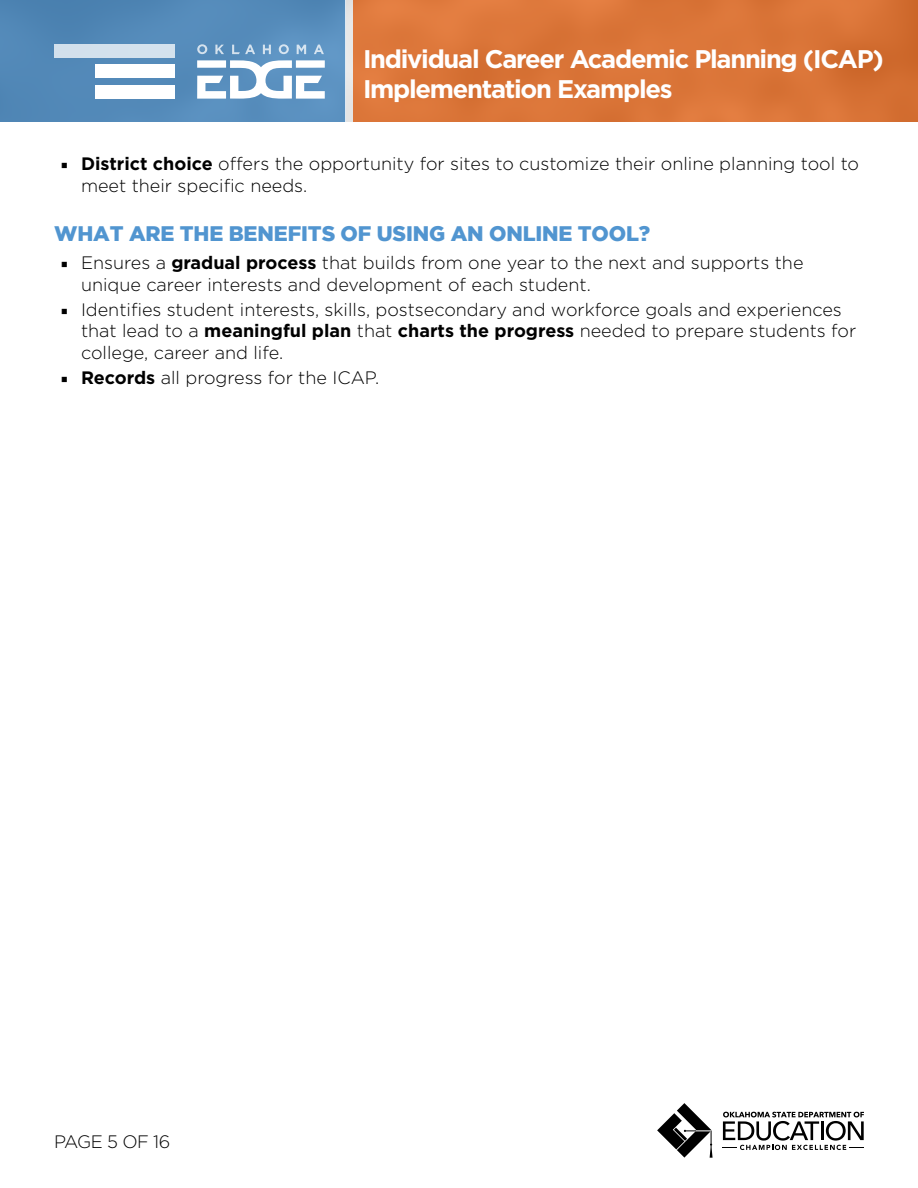
<style>
.page{position:relative;width:918px;height:1188px;background:#fff}
.page>*{position:absolute;margin:0;border:0;box-sizing:border-box;transform-origin:0 0}
.t1{font:700 25.5px/30px "Gotham";letter-spacing:-.05em;color:#fff}
.Header_1{font:900 21px "Gotham";letter-spacing:-.005em;color:#5195d0}
.t2{font:300 18px/21.6px "Gotham";color:#000}
.s1{font-family:"Minion Pro";font-weight:400}
.s2{font-weight:700}
</style>
<div class="page">
<div style="left:353px;top:0;width:565px;height:121px;background:#db7538"></div>
<div style="left:0;top:0;width:346px;height:122px;background:#538ab9"></div>
<div style="left:346px;top:0;width:7px;height:121px;background:#e8e8e8"></div>
<div style="left:55px;top:44px;width:120px;height:13px;background:#d4e1ed"></div>
<div style="left:96px;top:65px;width:79px;height:13px;background:#fff"></div>
<div style="left:96px;top:86px;width:79px;height:13px;background:#fff"></div>
<svg style="left:197px;top:60px;width:128px;height:39px"></svg>
<svg style="left:197px;top:44px;width:127px;height:10px"></svg>
<svg style="left:723px;top:1112px;width:141px;height:38px"></svg>
<svg style="left:657px;top:1103px;width:56px;height:55px"></svg>
<h1 class="t1" style="left:363px;top:43px;width:522px">Individual Career Academic Planning (ICAP)<br>Implementation Examples</h1>
<p class="t2" style="left:81px;top:152px;width:780px;text-indent:-20px"><span class="s1">■</span> <span class="s2">District choice</span> offers the opportunity for sites to customize their online planning tool to meet their specific needs.</p>
<p class="Header_1" style="left:54px;top:221px;width:598px">WHAT ARE THE BENEFITS OF USING AN ONLINE TOOL?</p>
<p class="t2" style="left:81px;top:251px;width:724px;text-indent:-20px"><span class="s1">■</span> Ensures a <span class="s2">gradual process</span> that builds from one year to the next and supports the unique career interests and development of each student.</p>
<p class="t2" style="left:81px;top:298px;width:777px;text-indent:-20px"><span class="s1">■</span> Identifies student interests, skills, postsecondary and workforce goals and experiences that lead to a <span class="s2">meaningful plan</span> that <span class="s2">charts the progress</span> needed to prepare students for college, career and life.</p>
<p class="t2" style="left:61px;top:366px;width:320px"><span class="s1">■</span> <span class="s2">Records</span> all progress for the ICAP.</p>
<p class="t2" style="left:54px;top:1131px;width:118px">PAGE 5 OF 16</p>
</div>
